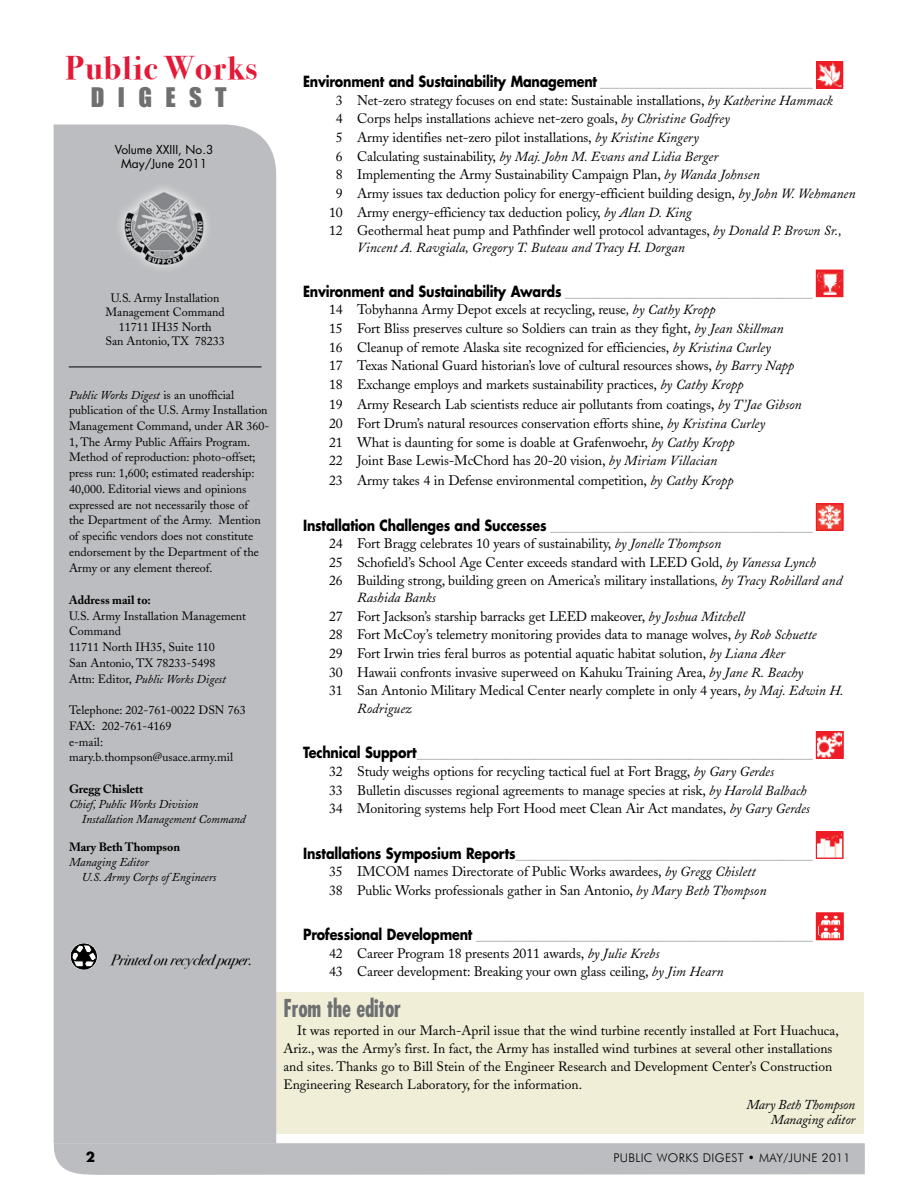
<style>
.page{position:relative;width:918px;height:1188px;background:#fff}
.page>*{position:absolute;margin:0;border:0;box-sizing:border-box;transform-origin:0 0}
.t1{font:33px "Bodoni Svty Two ITCTT Bold";letter-spacing:.035em;color:#e31937}
.t2{font:24.75px "Impact";letter-spacing:.54em;color:#6d6f71}
.t3{font:700 condensed 24px "Futura";letter-spacing:-.01em;color:#6d6f71;scale:.9 1}
.t4{font:15px "Bodoni Svty Two OSITCTT Book It";letter-spacing:-.015em;color:#000}
.t5{font:13.8px/18.6px "Adobe Caslon";letter-spacing:-.01em;color:#000}
.t6{font:italic 13.8px "Adobe Caslon";color:#000}
.t7{font:13.5px/18px "Adobe Caslon";color:#000}
.t8{font:italic 13.5px/15px "Adobe Caslon";letter-spacing:-.015em;color:#000;text-align:right}
.t9{font:700 13.5px "Futura";color:#000}
.t10{font:12px/15.8px "Adobe Caslon";color:#000}
.t11{font:12px "Futura";color:#8a8c8e;scale:.85 1}
.t12{font:italic 12px/15px "Adobe Caslon";letter-spacing:-.01em;color:#000}
.t13{font:12px/14.4px "Futura";color:#000;text-align:center}
.t14{font:700 12px "Adobe Caslon";letter-spacing:-.01em;color:#000}
.t15{font:300 12px "Futura BT";letter-spacing:.03em;color:#000}
.s1{font-style:italic}
.s2{font-weight:700;font-size:15px;color:#000}
.s3{font-style:normal}
.s4{font-size:15px}
</style>
<div class="page">
<div style="left:276px;top:992px;width:588px;height:142px;background:#f1eed8"></div>
<div style="left:54px;top:124px;width:223px;height:1019px;background:#bcbdc0"></div>
<svg style="left:71px;top:943px;width:26px;height:27px"></svg>
<svg style="left:71px;top:944px;width:25px;height:26px"></svg>
<div style="left:114px;top:180px;width:99px;height:94px;background:#bcbdc0"></div>
<img style="left:123px;top:191px;width:82px;height:74px">
<hr style="left:69px;top:367px;width:193px;height:1px;background:#000">
<div style="left:54px;top:1143px;width:811px;height:32px;background:#bcbdc0"></div>
<img style="left:818px;top:64px;width:23px;height:22px">
<div style="left:816px;top:62px;width:27px;height:26px;border:1px solid #ed1c25"></div>
<img style="left:818px;top:272px;width:23px;height:23px">
<div style="left:816px;top:270px;width:27px;height:27px;border:1px solid #ed1c25"></div>
<img style="left:818px;top:506px;width:23px;height:22px">
<div style="left:816px;top:504px;width:27px;height:26px;border:1px solid #ed1c25"></div>
<div style="left:816px;top:504px;width:27px;height:27px;border:1px solid #ed1c25"></div>
<img style="left:818px;top:733px;width:23px;height:23px">
<div style="left:816px;top:731px;width:27px;height:27px;border:1px solid #ed1c25"></div>
<img style="left:818px;top:834px;width:23px;height:23px">
<div style="left:816px;top:832px;width:27px;height:27px;border:1px solid #ed1c25"></div>
<img style="left:818px;top:915px;width:23px;height:23px">
<div style="left:816px;top:913px;width:27px;height:27px;border:1px solid #ed1c25"></div>
<h1 class="t1" style="left:66px;top:41px;width:193px">Public Works</h1>
<h2 class="t2" style="left:91px;top:78px;width:137px">DIGEST</h2>
<p class="t13" style="left:96px;top:135px;width:140px">Volume XXI, No.5,<br>September/October 2009</p>
<p class="t13" style="left:115px;top:142px;width:100px">Volume XXIII, No.3<br>May/June 2011</p>
<p class="t10" style="left:105px;top:291px;width:121px;line-height:14.4px;text-align:center">U.S. Army Installation<br>Management Command<br>11711 IH35 North<br>San Antonio, TX 78233</p>
<p class="t10" style="left:69px;top:387px;width:202px"><span class="s1">Public Works Digest</span> is an unofficial publication of the U.S. Army Installation Management Command, under AR 360- 1, The Army Public Affairs Program.<br>Method of reproduction: photo-offset; press run: 1,600; estimated readership:<br>40,000. Editorial views and opinions expressed are not necessarily those of<br>the Department of the Army. Mention of specific vendors does not constitute endorsement by the Department of the Army or any element thereof.</p>
<p class="t14" style="left:69px;top:593px;width:84px">Address mail to:</p>
<p class="t10" style="left:69px;top:608px;width:179px">U.S. Army Installation Management<br>Command<br>11711 North IH35, Suite 110<br>San Antonio, TX 78233-5498<br>Attn: Editor, <span class="s1">Public Works Digest</span></p>
<p class="t10" style="left:69px;top:702px;width:178px">Telephone: 202-761-0022 DSN 763<br>FAX: 202-761-4169<br>e-mail: mary.b.thompson@usace.army.mil</p>
<p class="t14" style="left:69px;top:782px;width:76px">Gregg Chislett</p>
<p class="t12" style="left:82px;top:797px;width:165px;text-indent:-13px">Chief, Public Works Division<br>Installation Management Command</p>
<p class="t14" style="left:69px;top:840px;width:113px">Mary Beth Thompson</p>
<p class="t12" style="left:82px;top:855px;width:136px;text-indent:-13px">Managing Editor<br>U.S. Army Corps of Engineers</p>
<p class="t4" style="left:111px;top:951px;width:143px">Printed on recycled paper.</p>
<p class="t11" style="left:303px;top:75px;width:601px"><span class="s2">Environment and Sustainability Management</span> ___________________________________________</p>
<p class="t5" style="left:336px;top:91px;width:498px">3 Net-zero strategy focuses on end state: Sustainable installations, <span class="s1">by Katherine Hammack</span></p>
<p class="t5" style="left:336px;top:109px;width:395px">4 Corps helps installations achieve net-zero goals, <span class="s1">by Christine Godfrey</span></p>
<p class="t5" style="left:336px;top:128px;width:364px">5 Army identifies net-zero pilot installations, <span class="s1">by Kristine Kingery</span></p>
<p class="t6" style="left:336px;top:148px;width:384px"><span class="s3">6 Calculating sustainability,</span> by Maj. John M. Evans and Lidia Berger</p>
<p class="t5" style="left:336px;top:165px;width:425px">8 Implementing the Army Sustainability Campaign Plan, <span class="s1">by Wanda Johnsen</span></p>
<p class="t5" style="left:336px;top:184px;width:521px">9 Army issues tax deduction policy for energy-efficient building design, <span class="s1">by John W. Wehmanen</span></p>
<p class="t5" style="left:329px;top:203px;width:364px">10 Army energy-efficiency tax deduction policy, <span class="s1">by Alan D. King</span></p>
<p class="t5" style="left:329px;top:221px;width:514px">12 Geothermal heat pump and Pathfinder well protocol advantages, <span class="s1">by Donald P. Brown Sr.,</span></p>
<p class="t6" style="left:357px;top:240px;width:329px">Vincent A. Ravgiala, Gregory T. Buteau and Tracy H. Dorgan</p>
<p class="t11" style="left:303px;top:285px;width:601px"><span class="s2">Environment and Sustainability Awards</span> __________________________________________________</p>
<p class="t5" style="left:329px;top:301px;width:467px">14 Tobyhanna Army Depot excels at recycling, reuse<span class="s1">, by Cathy Kropp<br></span>15 Fort Bliss preserves culture so Soldiers can train as they fight, <span class="s1">by Jean Skillman </span>16 Cleanup of remote Alaska site recognized for efficiencies, <span class="s1">by Kristina Curley<br></span>17 Texas National Guard historian’s love of cultural resources shows, <span class="s1">by Barry Napp </span>18 Exchange employs and markets sustainability practices, <span class="s1">by Cathy Kropp</span></p>
<p class="t5" style="left:329px;top:395px;width:474px">19 Army Research Lab scientists reduce air pollutants from coatings<span class="s4">,</span> <span class="s1">by T’Jae Gibson </span>20 Fort Drum’s natural resources conservation efforts shine, <span class="s1">by Kristina Curley<br></span>21 What is daunting for some is doable at Grafenwoehr, <span class="s1">by Cathy Kropp<br></span>22 Joint Base Lewis-McChord has 20-20 vision, <span class="s1">by Miriam Villacian</span></p>
<p class="t5" style="left:329px;top:472px;width:406px">23 Army takes 4 in Defense environmental competition, <span class="s1">by Cathy Kropp</span></p>
<p class="t11" style="left:303px;top:519px;width:601px"><span class="s2">Installation Challenges and Successes</span> _____________________________________________________</p>
<p class="t5" style="left:329px;top:534px;width:515px">24 Fort Bragg celebrates 10 years of sustainability, <span class="s1">by Jonelle Thompson<br></span>25 Schofield’s School Age Center exceeds standard with LEED Gold, <span class="s1">by Vanessa Lynch<br></span>26 Building strong, building green on America’s military installations<span class="s1">, by Tracy Robillard and</span></p>
<p class="t6" style="left:357px;top:590px;width:80px">Rashida Banks</p>
<p class="t5" style="left:329px;top:607px;width:417px">27 Fort Jackson’s starship barracks get LEED makeover, <span class="s1">by Joshua Mitchell</span></p>
<p class="t5" style="left:329px;top:626px;width:489px">28 Fort McCoy’s telemetry monitoring provides data to manage wolves, <span class="s1">by Rob Schuette</span></p>
<p class="t5" style="left:329px;top:644px;width:457px">29 Fort Irwin tries feral burros as potential aquatic habitat solution, <span class="s1">by Liana Aker</span></p>
<p class="t5" style="left:329px;top:663px;width:476px">30 Hawaii confronts invasive superweed on Kahuku Training Area, <span class="s1">by Jane R. Beachy</span></p>
<p class="t5" style="left:329px;top:681px;width:516px">31 San Antonio Military Medical Center nearly complete in only 4 years, <span class="s1">by Maj. Edwin H.</span></p>
<p class="t6" style="left:357px;top:701px;width:56px">Rodriguez</p>
<p class="t11" style="left:303px;top:746px;width:601px"><span class="s2">Technical Support</span>________________________________________________________________________________</p>
<p class="t5" style="left:329px;top:762px;width:482px">32 Study weighs options for recycling tactical fuel at Fort Bragg, <span class="s1">by Gary Gerdes<br></span>33 Bulletin discusses regional agreements to manage species at risk, <span class="s1">by Harold Balbach<br></span>34 Monitoring systems help Fort Hood meet Clean Air Act mandates, <span class="s1">by Gary Gerdes</span></p>
<p class="t11" style="left:303px;top:846px;width:601px"><span class="s2">Installations Symposium Reports</span>____________________________________________________________</p>
<p class="t5" style="left:329px;top:862px;width:439px">35 IMCOM names Directorate of Public Works awardees, <span class="s1">by Gregg Chislett<br></span>38 Public Works professionals gather in San Antonio, <span class="s1">by Mary Beth Thompson</span></p>
<p class="t11" style="left:303px;top:928px;width:601px"><span class="s2">Professional Development</span> ____________________________________________________________________</p>
<p class="t5" style="left:329px;top:944px;width:396px">42 Career Program 18 presents 2011 awards, <span class="s1">by Julie Krebs<br></span>43 Career development: Breaking your own glass ceiling, <span class="s1">by Jim Hearn</span></p>
<h3 class="t3" style="left:284px;top:993px;width:132px">From the editor</h3>
<p class="t7" style="left:284px;top:1021px;width:557px;text-indent:14px">It was reported in our March-April issue that the wind turbine recently installed at Fort Huachuca, Ariz., was the Army’s first. In fact, the Army has installed wind turbines at several other installations and sites. Thanks go to Bill Stein of the Engineer Research and Development Center’s Construction Engineering Research Laboratory, for the information.</p>
<p class="t8" style="left:746px;top:1098px;width:110px">Mary Beth Thompson<br>Managing editor</p>
<p class="t9" style="left:86px;top:1148px;width:11px">2</p>
<p class="t15" style="left:613px;top:1150px;width:239px">PUBLIC WORKS DIGEST • MAY/JUNE 2011</p>
</div>
